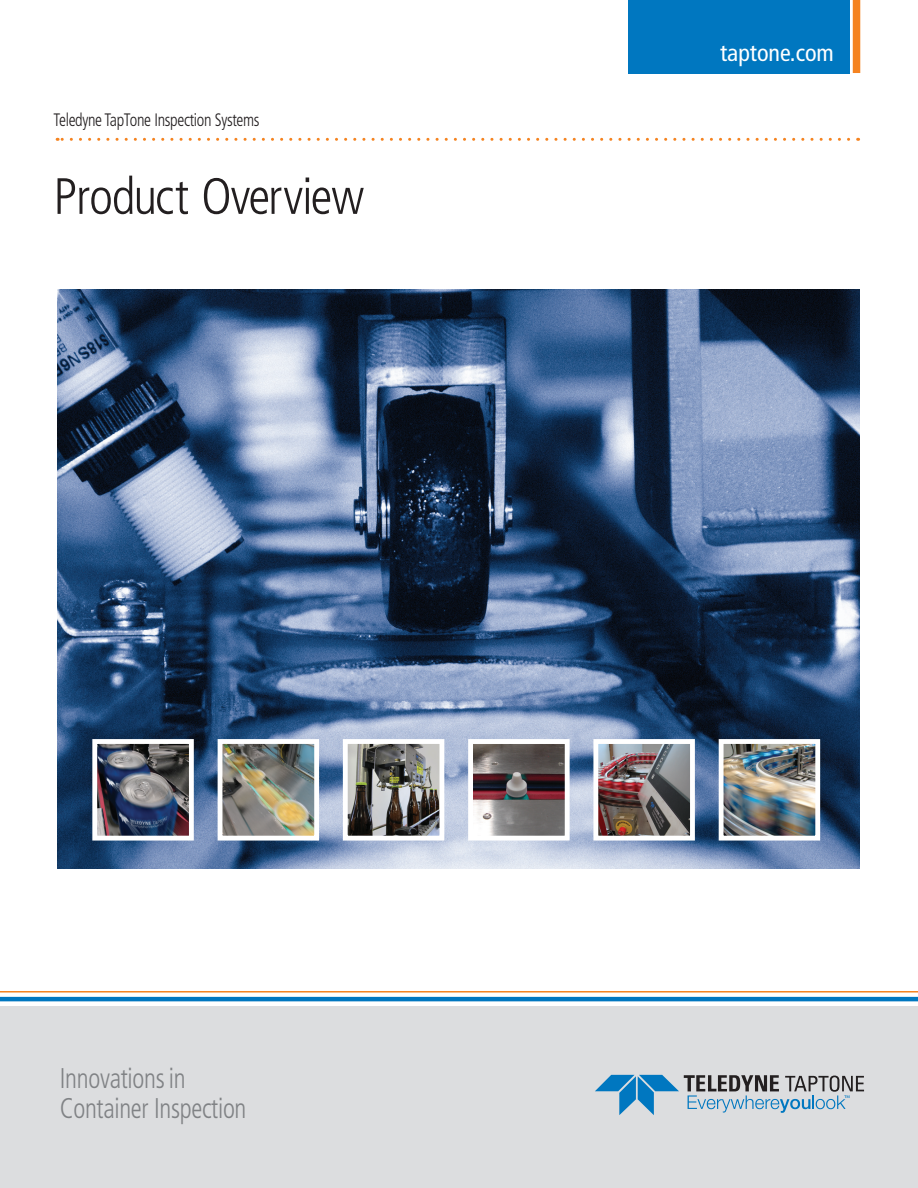
<style>
.page{position:relative;width:918px;height:1188px;background:#fff}
.page>*{position:absolute;margin:0;border:0;box-sizing:border-box;transform-origin:0 0}
.t1{font:300 condensed 51px "Frutiger LT Std";letter-spacing:-.02em;color:#231f20}
.t2{font:300 condensed 28.5px/30px "Frutiger LT Std";letter-spacing:-.01em;color:#808285;scale:.9 1}
.t3{font:condensed 24px "Frutiger LT Std";color:#fff}
.t4{font:300 condensed 18px "Frutiger LT Std";letter-spacing:-.02em;color:#231f20;scale:.9 1}
</style>
<div class="page">
<div style="left:0;top:1006px;width:918px;height:182px;background:#dcdddf"></div>
<svg style="left:595px;top:1075px;width:269px;height:40px"></svg>
<svg style="left:57px;top:138px;width:792px;height:3px"></svg>
<hr style="left:0;top:997px;width:918px;height:4px;background:#0077c0">
<hr style="left:0;top:991px;width:918px;height:2px;background:#f58320">
<div style="left:628px;top:0;width:221px;height:73px;background:#0077c0"></div>
<div style="left:853px;top:0;width:7px;height:73px;background:#f58320"></div>
<img style="left:58px;top:289px;width:801px;height:579px">
<img style="left:349px;top:745px;width:89px;height:90px">
<div style="left:343px;top:739px;width:101px;height:102px;border:5px solid #fff"></div>
<img style="left:474px;top:745px;width:90px;height:90px">
<div style="left:468px;top:739px;width:102px;height:102px;border:5px solid #fff"></div>
<img style="left:599px;top:745px;width:90px;height:90px">
<div style="left:593px;top:739px;width:102px;height:102px;border:5px solid #fff"></div>
<img style="left:224px;top:745px;width:89px;height:90px">
<div style="left:218px;top:739px;width:101px;height:102px;border:5px solid #fff"></div>
<img style="left:98px;top:745px;width:90px;height:90px">
<div style="left:92px;top:739px;width:102px;height:102px;border:5px solid #fff"></div>
<img style="left:725px;top:745px;width:89px;height:90px">
<div style="left:719px;top:739px;width:101px;height:102px;border:5px solid #fff"></div>
<p class="t4" style="left:53px;top:110px;width:231px">Teledyne TapTone Inspection Systems</p>
<h1 class="t1" style="left:53px;top:167px;width:312px">Product Overview</h1>
<h2 class="t2" style="left:60px;top:1063px;width:209px">Innovations in<br>Container Inspection</h2>
<h3 class="t3" style="left:720px;top:39px;width:115px">taptone.com</h3>
</div>
